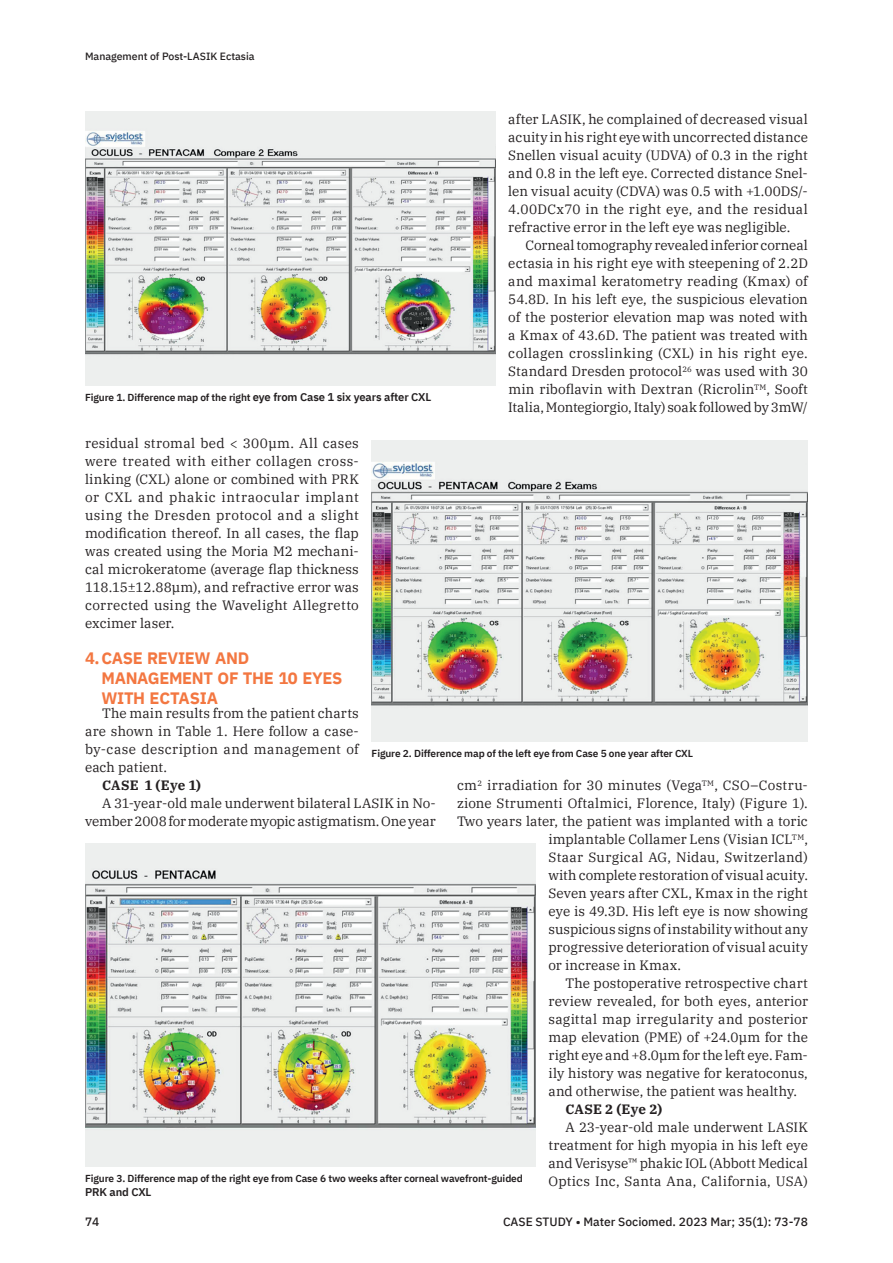
<style>
.page{position:relative;width:893px;height:1263px;background:#fff}
.page>*{position:absolute;margin:0;border:0;box-sizing:border-box;transform-origin:0 0}
.t1{font:700 16.5px/19.8px "IBM Plex Sans";letter-spacing:-.02em;color:#f37741}
.t2{font:13.5px/18px "IBM Plex Serif";letter-spacing:.005em;color:#231f20;text-align:justify}
.t3{font:13.5px "IBM Plex Serif";letter-spacing:.025em;color:#231f20}
.t4{font:700 13.5px "IBM Plex Serif";letter-spacing:.01em;color:#231f20}
.t5{font:500 12px "IBM Plex Sans";color:#231f20}
.t6{font:600 11.25px "IBM Plex Sans";letter-spacing:-.01em;color:#231f20}
.t7{font:500 10.5px "IBM Plex Sans";color:#231f20}
.t8{font:600 10.2px "IBM Plex Sans";letter-spacing:-.01em;color:#231f20}
.s1{font-size:11.25px}
</style>
<div class="page">
<img style="left:85px;top:111px;width:411px;height:274px">
<img style="left:372px;top:440px;width:436px;height:301px">
<img style="left:85px;top:844px;width:451px;height:323px">
<p class="t7" style="left:85px;top:48px;width:171px">Management of Post-LASIK Ectasia</p>
<p class="t8" style="left:85px;top:390px;width:348px">Figure 1. Difference map of the right <span class="s1">eye from Case 1 six years after CXL</span></p>
<p class="t2" style="left:508px;top:109px;width:301px">after LASIK, he complained of decreased visual acuity in his right eye with uncorrected distance Snellen visual acuity (UDVA) of 0.3 in the right and 0.8 in the left eye. Corrected distance Snel&shy;len visual acuity (CDVA) was 0.5 with +1.00DS/- 4.00DCx70 in the right eye, and the residual refractive error in the left eye was negligible.</p>
<p class="t2" style="left:508px;top:235px;width:301px;text-indent:17px">Corneal tomography revealed inferior corneal ectasia in his right eye with steepening of 2.2D and maximal keratometry reading (Kmax) of 54.8D. In his left eye, the suspicious elevation of the posterior elevation map was noted with a Kmax of 43.6D. The patient was treated with collagen crosslinking (CXL) in his right eye.<br>Standard Dresden protocol<sup>26</sup> was used with 30 min riboflavin with Dextran (Ricrolin<sup>TM</sup>, Sooft Italia, Montegiorgio, Italy) soak followed by 3mW/</p>
<p class="t2" style="left:85px;top:433px;width:275px">residual stromal bed &lt; 300µm. All cases were treated with either collagen cross&shy;linking (CXL) alone or combined with PRK or CXL and phakic intraocular implant using the Dresden protocol and a slight modification thereof. In all cases, the flap was created using the Moria M2 mechani&shy;cal microkeratome (average flap thickness 118.15±12.88µm), and refractive error was corrected using the Wavelight Allegretto excimer laser.</p>
<p class="t1" style="left:102px;top:647px;width:242px;text-indent:-16px">4.CASE REVIEW AND<br>MANAGEMENT OF THE 10 EYES<br>WITH ECTASIA</p>
<p class="t2" style="left:85px;top:703px;width:275px;text-indent:17px">The main results from the patient charts are shown in Table 1. Here follow a case&shy;by-case description and management of each patient.</p>
<p class="t4" style="left:102px;top:775px;width:100px">CASE 1 (Eye 1)</p>
<p class="t2" style="left:85px;top:793px;width:352px;text-align:right">A 31-year-old male underwent bilateral LASIK in No&shy;vember 2008 for moderate myopic astigmatism. One year</p>
<p class="t8" style="left:372px;top:745px;width:323px">Figure 2. Difference map of the left eye from Case 5 one year after CXL</p>
<p class="t2" style="left:457px;top:775px;width:352px">cm<sup>2</sup> irradiation for 30 minutes (Vega<sup>TM</sup>, CSO–Costru-</p>
<p class="t2" style="left:457px;top:793px;width:352px">zione Strumenti Oftalmici, Florence, Italy) (Figure 1).</p>
<p class="t2" style="left:457px;top:811px;width:352px">Two years later, the patient was implanted with a toric</p>
<p class="t2" style="left:548px;top:829px;width:261px">implantable Collamer Lens (Visian ICL<sup>TM</sup>,</p>
<p class="t3" style="left:548px;top:847px;width:261px">Staar Surgical AG, Nidau, Switzerland)</p>
<p class="t2" style="left:548px;top:865px;width:261px">with complete restoration of visual acuity.</p>
<p class="t2" style="left:548px;top:883px;width:261px">Seven years after CXL, Kmax in the right</p>
<p class="t2" style="left:548px;top:901px;width:261px">eye is 49.3D. His left eye is now showing</p>
<p class="t2" style="left:548px;top:919px;width:261px">suspicious signs of instability without any</p>
<p class="t2" style="left:548px;top:937px;width:261px">progressive deterioration of visual acuity</p>
<p class="t2" style="left:548px;top:955px;width:134px">or increase in Kmax.</p>
<p class="t2" style="left:565px;top:973px;width:244px">The postoperative retrospective chart</p>
<p class="t2" style="left:548px;top:991px;width:261px">review revealed, for both eyes, anterior</p>
<p class="t3" style="left:548px;top:1009px;width:261px">sagittal map irregularity and posterior</p>
<p class="t2" style="left:548px;top:1027px;width:261px">map elevation (PME) of +24.0µm for the</p>
<p class="t2" style="left:548px;top:1045px;width:261px">right eye and +8.0µm for the left eye. Fam-</p>
<p class="t2" style="left:548px;top:1063px;width:261px">ily history was negative for keratoconus,</p>
<p class="t2" style="left:548px;top:1081px;width:250px">and otherwise, the patient was healthy.</p>
<p class="t4" style="left:565px;top:1099px;width:98px">CASE 2 (Eye 2)</p>
<p class="t2" style="left:548px;top:1117px;width:261px;text-indent:17px">A 23-year-old male underwent LASIK treatment for high myopia in his left eye and Verisyse™ phakic IOL (Abbott Medical Optics Inc, Santa Ana, California, USA)</p>
<p class="t8" style="left:85px;top:1171px;width:439px">Figure 3. Difference map of the right eye from Case 6 two weeks after corneal wavefront-guided</p>
<p class="t6" style="left:85px;top:1183px;width:68px">PRK and CXL</p>
<p class="t5" style="left:85px;top:1212px;width:16px">74</p>
<p class="t5" style="left:503px;top:1212px;width:306px">CASE STUDY • Mater Sociomed. 2023 Mar; 35(1): 73-78</p>
</div>
